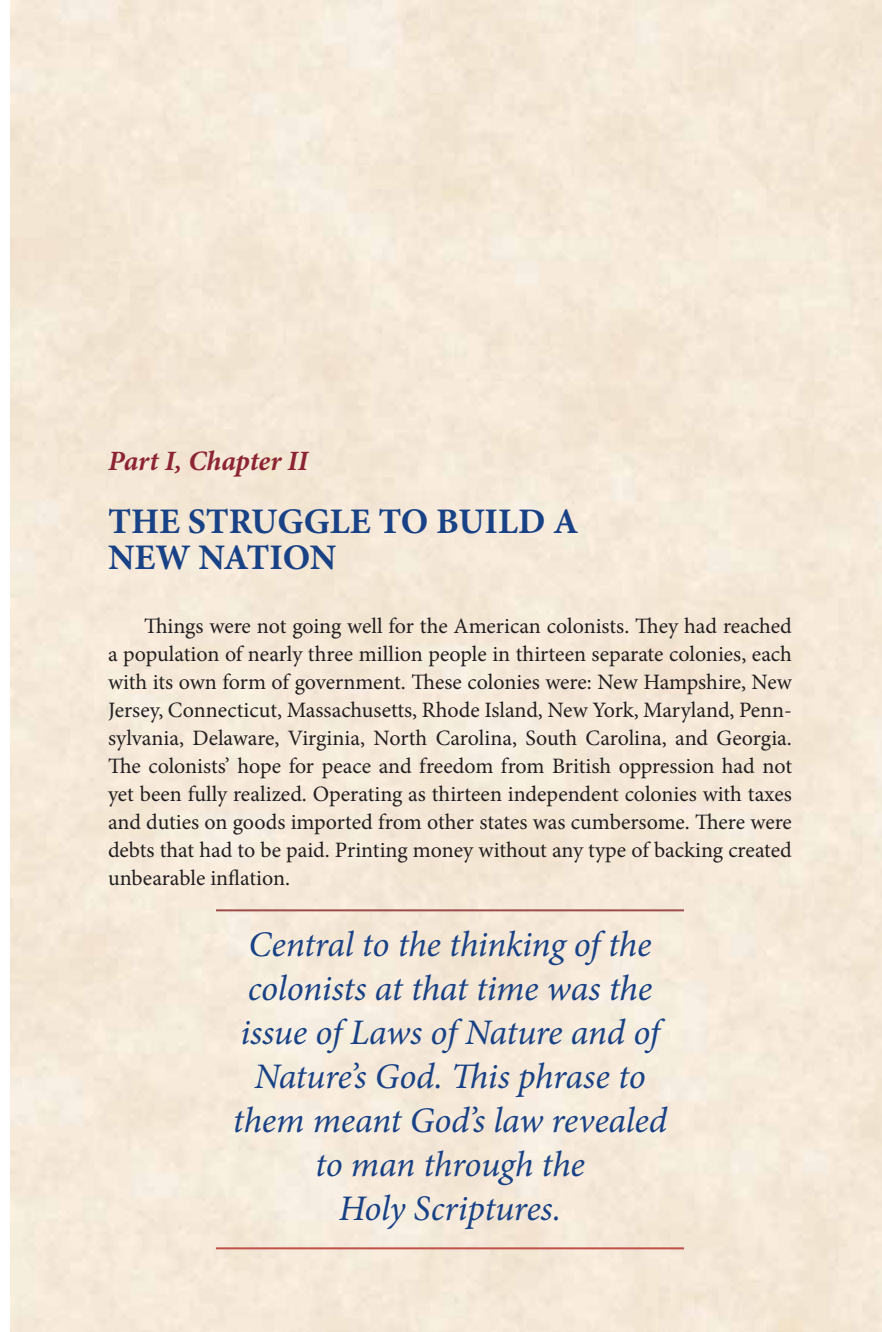
<style>
.page{position:relative;width:882px;height:1332px;background:#fff}
.page>*{position:absolute;margin:0;border:0;box-sizing:border-box;transform-origin:0 0}
.t1{font:italic 36px/44px "Minion Pro";letter-spacing:-.01em;color:#184186;text-align:center}
.t2{font:700 36px/36px "Minion Pro";color:#184186}
.t3{font:italic 700 28px "Minion Pro";letter-spacing:-.005em;color:#8c2433}
.t4{font:22px/28px "Minion Pro";color:#231f20;text-align:justify}
</style>
<div class="page">
<hr style="left:216px;top:909px;width:468px;height:2px;background:#9e4b4c">
<hr style="left:216px;top:1247px;width:468px;height:2px;background:#c0514a">
<p class="t3" style="left:108px;top:441px;width:202px">Part I, Chapter II</p>
<h1 class="t2" style="left:108px;top:503px;width:472px">THE STRUGGLE TO BUILD A<br>NEW NATION</h1>
<p class="t4" style="left:108px;top:612px;width:686px;text-indent:36px">Things were not going well for the American colonists. They had reached a population of nearly three million people in thirteen separate colonies, each with its own form of government. These colonies were: New Hampshire, New Jersey, Connecticut, Massachusetts, Rhode Island, New York, Maryland, Penn&shy;sylvania, Delaware, Virginia, North Carolina, South Carolina, and Georgia.<br>The colonists’ hope for peace and freedom from British oppression had not yet been fully realized. Operating as thirteen independent colonies with taxes and duties on goods imported from other states was cumbersome. There were debts that had to be paid. Printing money without any type of backing created unbearable inflation.</p>
<h1 class="t1" style="left:233px;top:923px;width:436px">Central to the thinking of the colonists at that time was the issue of Laws of Nature and of<br>Nature’s God. This phrase to them meant God’s law revealed to man through the<br>Holy Scriptures.</h1>
</div>
